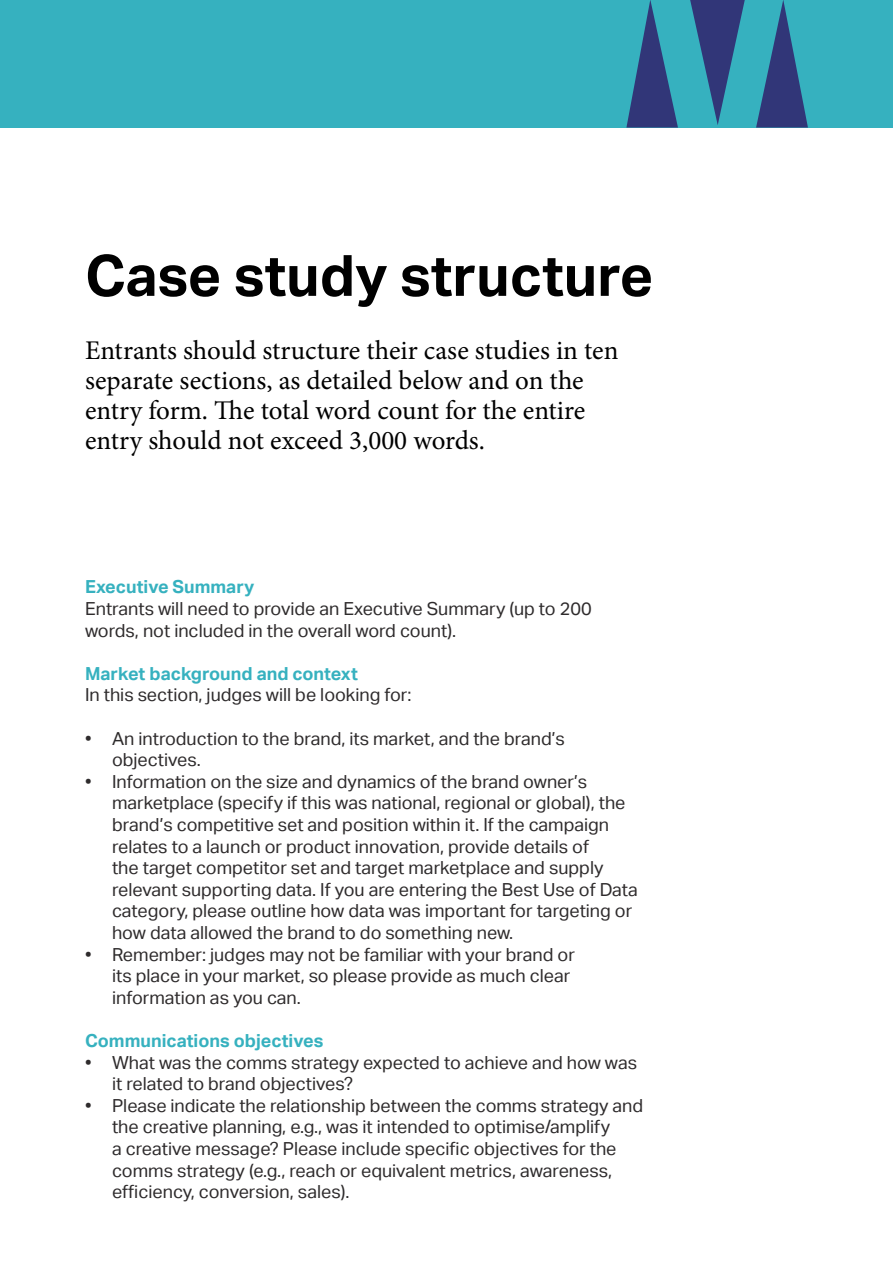
<style>
.page{position:relative;width:893px;height:1263px;background:#fff}
.page>*{position:absolute;margin:0;border:0;box-sizing:border-box;transform-origin:0 0}
.t1{font:700 57px "Aktiv Grotesk";color:#000}
.t2{font:27px/30px "Minion Pro";color:#000}
.t3{font:18px/21.6px "Aktiv Grotesk";color:#2e2b2c}
.t4{font:700 18px "Aktiv Grotesk";color:#36b1bf}
</style>
<div class="page">
<div style="left:0;top:0;width:893px;height:128px;background:#36b1bf"></div>
<svg style="left:626px;top:0;width:52px;height:128px"></svg>
<svg style="left:756px;top:0;width:52px;height:128px"></svg>
<svg style="left:690px;top:0;width:55px;height:125px"></svg>
<h1 class="t1" style="left:85px;top:243px;width:570px">Case study structure</h1>
<h2 class="t2" style="left:85px;top:335px;width:535px">Entrants should structure their case studies in ten separate sections, as detailed below and on the entry form. The total word count for the entire entry should not exceed 3,000 words.</h2>
<p class="t4" style="left:85px;top:577px;width:171px">Executive Summary</p>
<p class="t3" style="left:85px;top:598px;width:508px">Entrants will need to provide an Executive Summary (up to 200 words, not included in the overall word count).</p>
<p class="t4" style="left:85px;top:663px;width:274px">Market background and context</p>
<p class="t3" style="left:85px;top:684px;width:328px">In this section, judges will be looking for:</p>
<p class="t3" style="left:112px;top:727px;width:454px;text-indent:-27px">• An introduction to the brand, its market, and the brand’s objectives.</p>
<p class="t3" style="left:112px;top:771px;width:527px;text-indent:-27px">• Information on the size and dynamics of the brand owner’s marketplace (specify if this was national, regional or global), the brand’s competitive set and position within it. If the campaign relates to a launch or product innovation, provide details of<br>the target competitor set and target marketplace and supply relevant supporting data. If you are entering the Best Use of Data category, please outline how data was important for targeting or how data allowed the brand to do something new.</p>
<p class="t3" style="left:112px;top:943px;width:464px;text-indent:-27px">• Remember: judges may not be familiar with your brand or its place in your market, so please provide as much clear information as you can.</p>
<p class="t4" style="left:85px;top:1030px;width:240px">Communications objectives</p>
<p class="t3" style="left:112px;top:1051px;width:527px;text-indent:-27px">• What was the comms strategy expected to achieve and how was it related to brand objectives?</p>
<p class="t3" style="left:112px;top:1095px;width:533px;text-indent:-27px">• Please indicate the relationship between the comms strategy and the creative planning, e.g., was it intended to optimise/amplify<br>a creative message? Please include specific objectives for the comms strategy (e.g., reach or equivalent metrics, awareness, efficiency, conversion, sales).</p>
</div>
